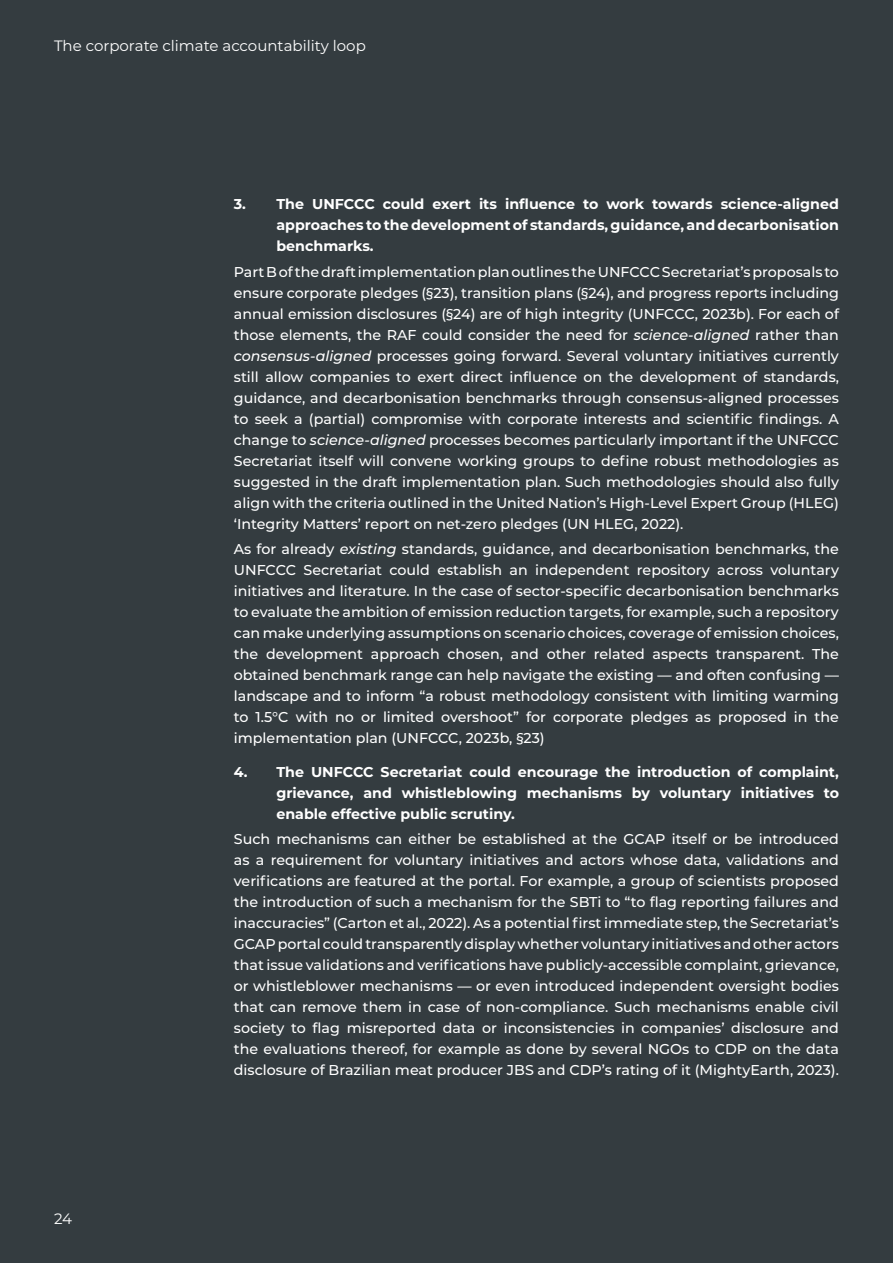
<style>
.page{position:relative;width:893px;height:1263px;background:#343c40}
.page>*{position:absolute;margin:0;border:0;box-sizing:border-box;transform-origin:0 0}
.t1{font:15px "Montserrat";color:#fff}
.t2{font:500 14.25px/21px "Montserrat";color:#fff;text-align:justify}
.t3{font:700 14.25px/21px "Montserrat";color:#fff;text-align:justify}
.s1{font-style:italic}
</style>
<div class="page">
<p class="t1" style="left:54px;top:36px;width:313px">The corporate climate accountability loop</p>
<p class="t1" style="left:54px;top:1208px;width:20px">24</p>
<p class="t3" style="left:276px;top:193px;width:564px;text-indent:-43px">3. The UNFCCC could exert its influence to work towards science-aligned approaches to the development of standards, guidance, and decarbonisation benchmarks.</p>
<p class="t2" style="left:234px;top:261px;width:607px">Part B of the draft implementation plan outlines the UNFCCC Secretariat’s proposals to ensure corporate pledges (§23), transition plans (§24), and progress reports including annual emission disclosures (§24) are of high integrity (UNFCCC, 2023b). For each of those elements, the RAF could consider the need for <span class="s1">science-aligned</span> rather than <span class="s1">consensus-aligned</span> processes going forward. Several voluntary initiatives currently still allow companies to exert direct influence on the development of standards, guidance, and decarbonisation benchmarks through consensus-aligned processes to seek a (partial) compromise with corporate interests and scientific findings. A change to <span class="s1">science-aligned</span> processes becomes particularly important if the UNFCCC Secretariat itself will convene working groups to define robust methodologies as suggested in the draft implementation plan. Such methodologies should also fully align with the criteria outlined in the United Nation’s High-Level Expert Group (HLEG) ‘Integrity Matters’ report on net-zero pledges (UN HLEG, 2022).</p>
<p class="t2" style="left:234px;top:538px;width:607px">As for already <span class="s1">existing</span> standards, guidance, and decarbonisation benchmarks, the UNFCCC Secretariat could establish an independent repository across voluntary initiatives and literature. In the case of sector-specific decarbonisation benchmarks to evaluate the ambition of emission reduction targets, for example, such a repository can make underlying assumptions on scenario choices, coverage of emission choices, the development approach chosen, and other related aspects transparent. The obtained benchmark range can help navigate the existing — and often confusing — landscape and to inform “a robust methodology consistent with limiting warming to 1.5°C with no or limited overshoot” for corporate pledges as proposed in the implementation plan (UNFCCC, 2023b, §23)</p>
<p class="t3" style="left:276px;top:760px;width:564px;text-indent:-43px">4. The UNFCCC Secretariat could encourage the introduction of complaint, grievance, and whistleblowing mechanisms by voluntary initiatives to enable effective public scrutiny.</p>
<p class="t2" style="left:234px;top:828px;width:607px">Such mechanisms can either be established at the GCAP itself or be introduced as a requirement for voluntary initiatives and actors whose data, validations and verifications are featured at the portal. For example, a group of scientists proposed the introduction of such a mechanism for the SBTi to “to flag reporting failures and inaccuracies” (Carton et al., 2022). As a potential first immediate step, the Secretariat’s GCAP portal could transparently display whether voluntary initiatives and other actors that issue validations and verifications have publicly-accessible complaint, grievance, or whistleblower mechanisms — or even introduced independent oversight bodies that can remove them in case of non-compliance. Such mechanisms enable civil society to flag misreported data or inconsistencies in companies’ disclosure and the evaluations thereof, for example as done by several NGOs to CDP on the data disclosure of Brazilian meat producer JBS and CDP’s rating of it (MightyEarth, 2023).</p>
</div>
